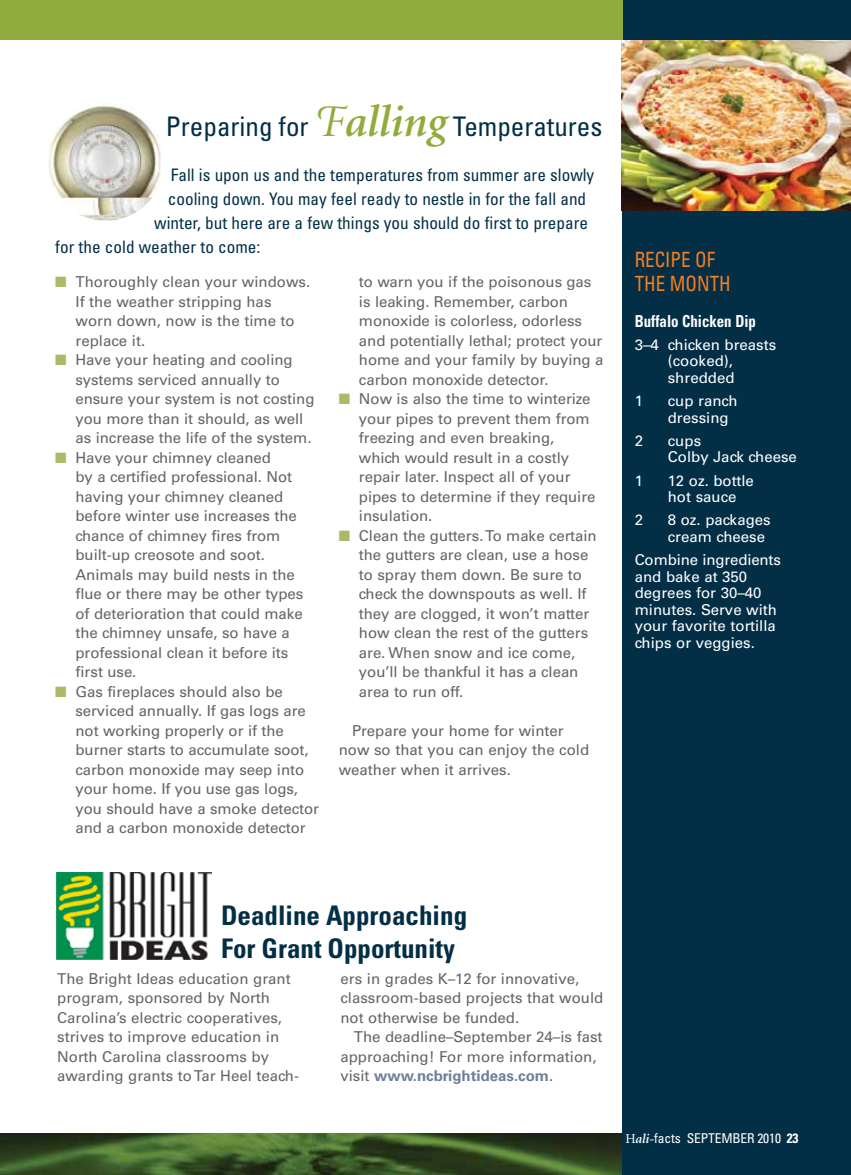
<style>
.page{position:relative;width:851px;height:1175px;background:#fff}
.page>*{position:absolute;margin:0;border:0;box-sizing:border-box;transform-origin:0 0}
.t1{font:700 condensed 27px/32.4px "Univers";color:#032f46}
.t2{font:condensed 27px "Univers";color:#032f46}
.t3{font:condensed 21px/24px "Univers";color:#f57d23;scale:.9 1}
.t4{font:condensed 17.25px "Univers";color:#032f46}
.t5{font:700 condensed 16.5px "Univers";color:#fff;scale:.9 1}
.t6{font:15px/19.5px "Univers";letter-spacing:-.005em;color:#636466}
.t7{font:15px/16.5px "Univers";color:#fff}
.t8{font:condensed 13.5px "Univers";letter-spacing:-.01em;color:#fff}
.s1{font-family:"Minion Swash Display";font-style:italic;font-stretch:normal;font-size:45px;color:#91ac3e}
.s2{font-family:"Minion";font-weight:600;font-style:italic;font-stretch:normal;font-size:45px;color:#91ac3e}
.s3{color:#aabb68}
.s4{font-weight:700;color:#6e7f9a}
.s5{font-family:"Minion";font-stretch:normal}
.s6{font-family:"Minion";font-weight:600;font-style:italic;font-stretch:normal}
.s7{font-weight:700}
</style>
<div class="page">
<svg style="left:0;top:1133px;width:622px;height:41px;background:#3a5527"></svg>
<div style="left:622px;top:0;width:228px;height:1174px;background:#032f46"></div>
<div style="left:0;top:0;width:622px;height:40px;background:#91ac3e"></div>
<img style="left:622px;top:40px;width:228px;height:171px">
<img style="left:49px;top:104px;width:112px;height:117px">
<img style="left:56px;top:872px;width:156px;height:88px">
<h1 class="t2" style="left:166px;top:109px;width:438px">Preparing for <span class="s1">F</span><span class="s2">alling</span> Temperatures</h1>
<p class="t4" style="left:171px;top:163px;width:425px">Fall is upon us and the temperatures from summer are slowly</p>
<p class="t4" style="left:168px;top:187px;width:420px">cooling down. You may feel ready to nestle in for the fall and</p>
<p class="t4" style="left:154px;top:211px;width:435px">winter, but here are a few things you should do first to prepare</p>
<p class="t4" style="left:55px;top:235px;width:207px">for the cold weather to come:</p>
<p class="t6" style="left:75px;top:272px;width:236px;text-indent:-20px"><span class="s3">■</span> Thoroughly clean your windows.<br>If the weather stripping has worn down, now is the time to replace it.</p>
<p class="t6" style="left:75px;top:350px;width:240px;text-indent:-20px"><span class="s3">■</span> Have your heating and cooling systems serviced annually to ensure your system is not costing you more than it should, as well as increase the life of the system.</p>
<p class="t6" style="left:75px;top:447px;width:229px;text-indent:-20px"><span class="s3">■</span> Have your chimney cleaned<br>by a certified professional. Not having your chimney cleaned before winter use increases the chance of chimney fires from built-up creosote and soot.<br>Animals may build nests in the flue or there may be other types of deterioration that could make the chimney unsafe, so have a professional clean it before its first use.</p>
<p class="t6" style="left:75px;top:681px;width:245px;text-indent:-20px"><span class="s3">■</span> Gas fireplaces should also be serviced annually. If gas logs are not working properly or if the burner starts to accumulate soot, carbon monoxide may seep into your home. If you use gas logs, you should have a smoke detector and a carbon monoxide detector</p>
<p class="t6" style="left:359px;top:272px;width:246px">to warn you if the poisonous gas is leaking. Remember, carbon monoxide is colorless, odorless and potentially lethal; protect your home and your family by buying a carbon monoxide detector.</p>
<p class="t6" style="left:359px;top:389px;width:238px;text-indent:-20px"><span class="s3">■</span> Now is also the time to winterize your pipes to prevent them from freezing and even breaking, which would result in a costly repair later. Inspect all of your pipes to determine if they require insulation.</p>
<p class="t6" style="left:359px;top:525px;width:239px;text-indent:-20px"><span class="s3">■</span> Clean the gutters. To make certain the gutters are clean, use a hose to spray them down. Be sure to check the downspouts as well. If they are clogged, it won’t matter how clean the rest of the gutters are. When snow and ice come, you’ll be thankful it has a clean area to run off.</p>
<p class="t6" style="left:339px;top:720px;width:252px;text-indent:14px">Prepare your home for winter now so that you can enjoy the cold weather when it arrives.</p>
<h2 class="t3" style="left:634px;top:247px;width:108px">RECIPE OF<br>THE MONTH</h2>
<p class="t5" style="left:634px;top:311px;width:136px">Buffalo Chicken Dip</p>
<p class="t7" style="left:667px;top:336px;width:110px;text-indent:-33px">3–4 chicken breasts (cooked), shredded</p>
<p class="t7" style="left:634px;top:393px;width:10px">1</p>
<p class="t7" style="left:667px;top:393px;width:71px">cup ranch dressing</p>
<p class="t7" style="left:634px;top:432px;width:10px">2</p>
<p class="t7" style="left:667px;top:432px;width:131px">cups<br>Colby Jack cheese</p>
<p class="t7" style="left:634px;top:472px;width:10px">1</p>
<p class="t7" style="left:667px;top:472px;width:88px">12 oz. bottle hot sauce</p>
<p class="t7" style="left:634px;top:512px;width:10px">2</p>
<p class="t7" style="left:667px;top:512px;width:104px">8 oz. packages cream cheese</p>
<p class="t7" style="left:634px;top:552px;width:148px">Combine ingredients and bake at 350 degrees for 30–40 minutes. Serve with your favorite tortilla chips or veggies.</p>
<h1 class="t1" style="left:221px;top:899px;width:247px">Deadline Approaching<br>For Grant Opportunity</h1>
<p class="t6" style="left:57px;top:968px;width:243px">The Bright Ideas education grant program, sponsored by North<br>Carolina’s electric cooperatives, strives to improve education in<br>North Carolina classrooms by awarding grants to Tar Heel teach-</p>
<p class="t6" style="left:340px;top:968px;width:264px">ers in grades K–12 for innovative, classroom-based projects that would not otherwise be funded.</p>
<p class="t6" style="left:340px;top:1027px;width:264px;text-indent:14px">The deadline–September 24–is fast approaching! For more information, visit <span class="s4">www.ncbrightideas.com</span>.</p>
<p class="t8" style="left:625px;top:1130px;width:78px"><span class="s5">H</span><span class="s6">ali-</span>facts sEPTEMBER</p>
<p class="t8" style="left:757px;top:1130px;width:43px">2010 <span class="s7">23</span></p>
</div>
